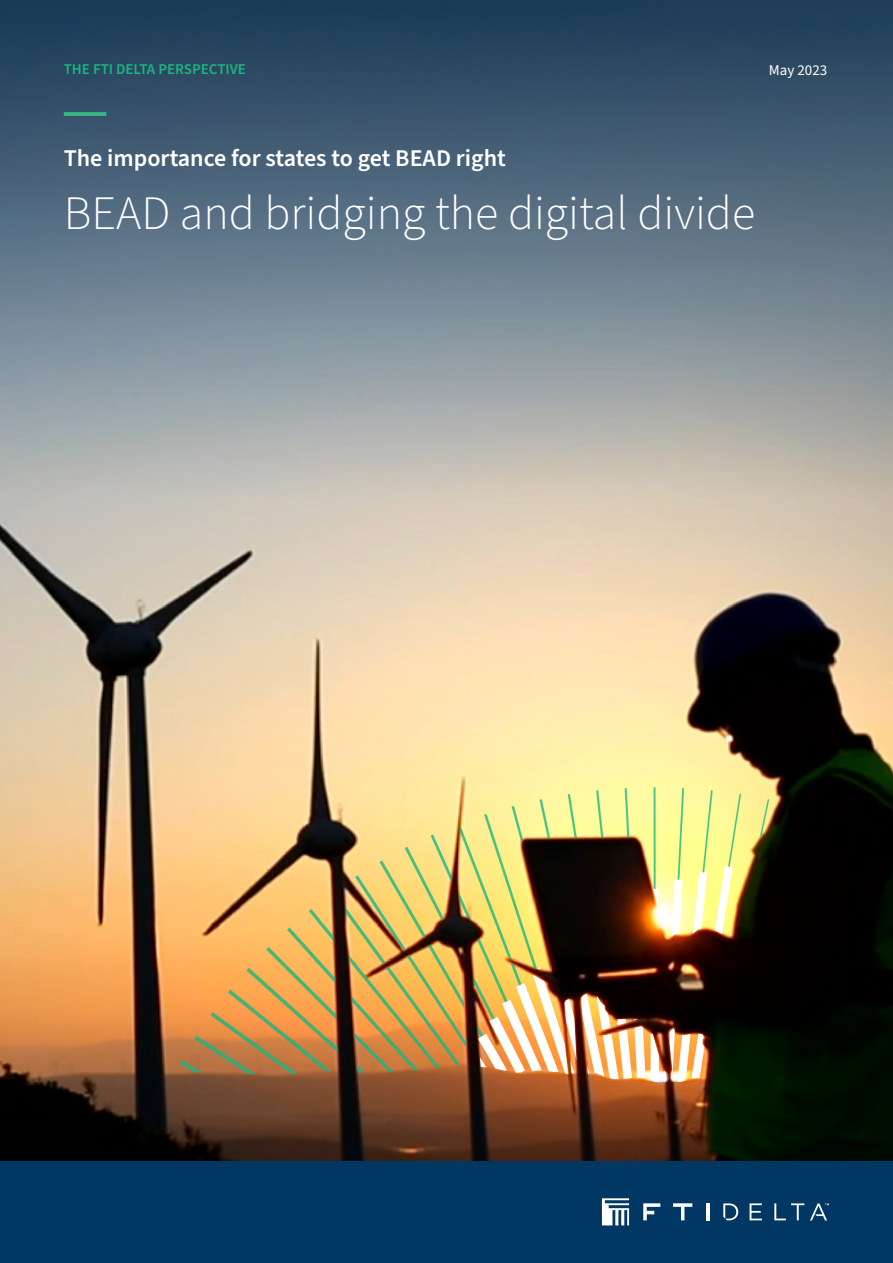
<style>
.page{position:relative;width:893px;height:1263px;background:#fff}
.page>*{position:absolute;margin:0;border:0;box-sizing:border-box;transform-origin:0 0}
.t1{font:300 48px "Source Sans Pro";color:#fff}
.t2{font:600 24px "Source Sans Pro";color:#fff}
.META_TITLE{font:600 15px "Source Sans Pro";color:#1bb57f}
.DATE_COVER{font:15px "Source Sans Pro";color:#fff}
</style>
<div class="page">
<img style="left:0;top:0;width:893px;height:1161px">
<div style="left:0;top:1161px;width:893px;height:102px;background:#013763"></div>
<svg style="left:602px;top:1198px;width:27px;height:27px"></svg>
<svg style="left:673px;top:1203px;width:19px;height:17px"></svg>
<svg style="left:643px;top:1203px;width:17px;height:17px"></svg>
<hr style="left:706px;top:1203px;width:4px;height:17px;background:#fff">
<svg style="left:774px;top:1203px;width:30px;height:17px"></svg>
<svg style="left:750px;top:1203px;width:12px;height:17px"></svg>
<svg style="left:723px;top:1203px;width:15px;height:17px"></svg>
<svg style="left:810px;top:1203px;width:19px;height:17px"></svg>
<hr style="left:64px;top:112px;width:42px;height:4px;background:#38b983">
<p class="META_TITLE" style="left:64px;top:59px;width:184px">THE FTI DELTA PERSPECTIVE</p>
<p class="DATE_COVER" style="left:769px;top:60px;width:60px">May 2023</p>
<p class="t2" style="left:64px;top:142px;width:444px">The importance for states to get BEAD right</p>
<p class="t1" style="left:64px;top:181px;width:693px">BEAD and bridging the digital divide</p>
</div>
